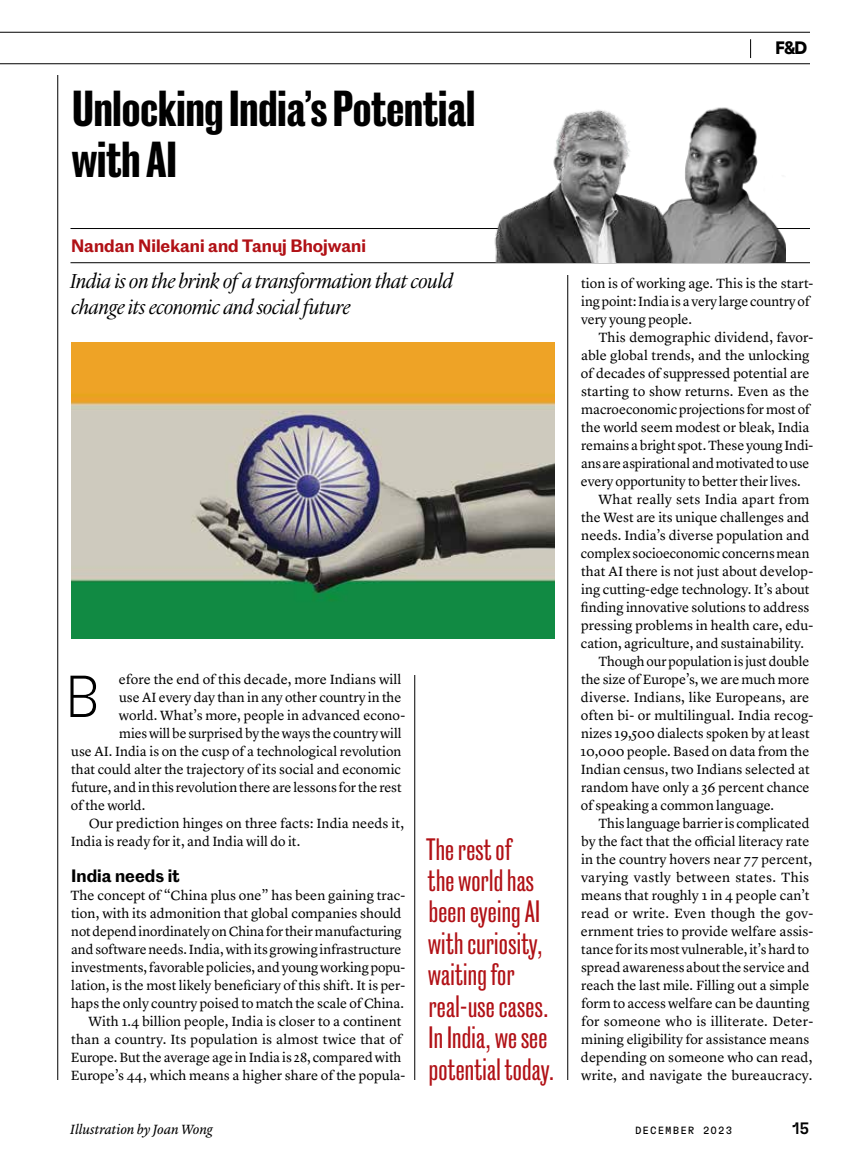
<style>
.page{position:relative;width:864px;height:1161px;background:#fff}
.page>*{position:absolute;margin:0;border:0;box-sizing:border-box;transform-origin:0 0}
.t1{font:100 59.1px "GT Flexa Mono";color:#000}
.t2{font:700 46.5px/51px "Caslon Doric Condensed";color:#000}
.t3{font:500 28.5px/31.5px "Caslon Doric Condensed";letter-spacing:.01em;color:#b11116}
.t4{font:italic 300 21px/26.2px "Lyon Display";color:#000}
.t5{font:700 18px "GT Flexa";color:#000}
.t6{font:600 16.5px "Caslon Doric";color:#b11116}
.t7{font:600 16.5px "Caslon Doric";color:#000}
.t8{font:500 16.5px "GT Flexa";color:#000}
.t9{font:13.8px/18px "Lyon Text";color:#000;text-align:right}
.t10{font:13.8px "Lyon Text";letter-spacing:.02em;color:#000}
.t11{font:italic 13.8px "Lyon Text";letter-spacing:-.005em;color:#000}
.t12{font:10.5px "GT Flexa Mono";letter-spacing:.1em;color:#000}
</style>
<div class="page">
<svg style="left:750px;top:39px;width:1px;height:19px"></svg>
<hr style="left:0;top:32px;width:810px;height:1px;background:#000">
<hr style="left:0;top:63px;width:810px;height:1px;background:#000">
<hr style="left:567px;top:276px;width:1px;height:804px;background:#000">
<hr style="left:414px;top:675px;width:1px;height:405px;background:#000">
<hr style="left:70px;top:228px;width:740px;height:1px;background:#000">
<hr style="left:70px;top:262px;width:740px;height:1px;background:#000">
<img style="left:692px;top:107px;width:94px;height:156px">
<img style="left:71px;top:342px;width:484px;height:297px">
<img style="left:488px;top:110px;width:204px;height:153px">
<hr style="left:57px;top:75px;width:1px;height:1005px;background:#000">
<h2 class="t2" style="left:72px;top:81px;width:405px">Unlocking India’s Potential with AI</h2>
<p class="t6" style="left:71px;top:233px;width:297px">Nandan Nilekani and Tanuj Bhojwani</p>
<h3 class="t4" style="left:70px;top:267px;width:384px">India is on the brink of a transformation that could change its economic and social future</h3>
<h1 class="t1" style="left:64px;top:661px;width:38px">B</h1>
<p class="t9" style="left:119px;top:669px;width:284px">efore the end of this decade, more Indians will</p>
<p class="t9" style="left:119px;top:687px;width:284px">use AI every day than in any other country in the</p>
<p class="t9" style="left:119px;top:705px;width:288px">world. What’s more, people in advanced econo-</p>
<p class="t9" style="left:119px;top:723px;width:284px">mies will be surprised by the ways the country will</p>
<p class="t9" style="left:71px;top:741px;width:332px">use AI. India is on the cusp of a technological revolution</p>
<p class="t9" style="left:71px;top:759px;width:331px">that could alter the trajectory of its social and economic</p>
<p class="t9" style="left:71px;top:777px;width:332px">future, and in this revolution there are lessons for the rest</p>
<p class="t9" style="left:71px;top:795px;width:76px">of the world.</p>
<p class="t9" style="left:89px;top:813px;width:317px">Our prediction hinges on three facts: India needs it,</p>
<p class="t9" style="left:71px;top:831px;width:231px">India is ready for it, and India will do it.</p>
<p class="t7" style="left:71px;top:863px;width:110px">India needs it</p>
<p class="t9" style="left:70px;top:885px;width:336px">The concept of “China plus one” has been gaining trac&shy;tion, with its admonition that global companies should not depend inordinately on China for their manufacturing and software needs. India, with its growing infrastructure investments, favorable policies, and young working popu&shy;lation, is the most likely beneficiary of this shift. It is per&shy;haps the only country poised to match the scale of China.<br>With 1.4 billion people, India is closer to a continent than a country. Its population is almost twice that of Europe. But the average age in India is 28, compared with Europe’s 44, which means a higher share of the popula-</p>
<p class="t11" style="left:70px;top:1119px;width:144px">Illustration by Joan Wong</p>
<h3 class="t3" style="left:426px;top:832px;width:130px">The rest of<br>the world has been eyeing AI with curiosity, waiting for real-use cases.<br>In India, we see potential today.</h3>
<h3 class="t5" style="left:775px;top:37px;width:33px">F&amp;D</h3>
<p class="t9" style="left:581px;top:273px;width:234px;text-align:left">tion is of working age. This is the start&shy;ing point: India is a very large country of very young people.</p>
<p class="t9" style="left:598px;top:327px;width:216px">This demographic dividend, favor-</p>
<p class="t9" style="left:581px;top:345px;width:230px">able global trends, and the unlocking</p>
<p class="t9" style="left:581px;top:363px;width:230px">of decades of suppressed potential are</p>
<p class="t9" style="left:581px;top:381px;width:230px">starting to show returns. Even as the</p>
<p class="t9" style="left:581px;top:399px;width:230px">macroeconomic projections for most of</p>
<p class="t9" style="left:581px;top:417px;width:230px">the world seem modest or bleak, India</p>
<p class="t9" style="left:581px;top:435px;width:233px">remains a bright spot. These young Indi-</p>
<p class="t9" style="left:581px;top:453px;width:230px">ans are aspirational and motivated to use</p>
<p class="t9" style="left:581px;top:471px;width:221px">every opportunity to better their lives.</p>
<p class="t9" style="left:599px;top:489px;width:212px">What really sets India apart from</p>
<p class="t9" style="left:581px;top:507px;width:230px">the West are its unique challenges and</p>
<p class="t9" style="left:581px;top:525px;width:230px">needs. India’s diverse population and</p>
<p class="t9" style="left:581px;top:543px;width:230px">complex socioeconomic concerns mean</p>
<p class="t9" style="left:581px;top:561px;width:234px">that AI there is not just about develop-</p>
<p class="t9" style="left:581px;top:579px;width:230px">ing cutting-edge technology. It’s about</p>
<p class="t9" style="left:581px;top:597px;width:230px">finding innovative solutions to address</p>
<p class="t9" style="left:581px;top:615px;width:234px">pressing problems in health care, edu-</p>
<p class="t9" style="left:581px;top:633px;width:225px">cation, agriculture, and sustainability.</p>
<p class="t9" style="left:598px;top:651px;width:212px">Though our population is just double</p>
<p class="t9" style="left:581px;top:669px;width:230px">the size of Europe’s, we are much more</p>
<p class="t9" style="left:581px;top:687px;width:230px">diverse. Indians, like Europeans, are</p>
<p class="t9" style="left:581px;top:705px;width:234px">often bi- or multilingual. India recog-</p>
<p class="t9" style="left:581px;top:723px;width:230px">nizes 19,500 dialects spoken by at least</p>
<p class="t9" style="left:580px;top:741px;width:230px">10,000 people. Based on data from the</p>
<p class="t9" style="left:581px;top:759px;width:230px">Indian census, two Indians selected at</p>
<p class="t9" style="left:581px;top:777px;width:230px">random have only a 36 percent chance</p>
<p class="t9" style="left:581px;top:795px;width:195px">of speaking a common language.</p>
<p class="t9" style="left:598px;top:813px;width:213px">This language barrier is complicated</p>
<p class="t9" style="left:581px;top:831px;width:230px">by the fact that the official literacy rate</p>
<p class="t9" style="left:581px;top:849px;width:233px">in the country hovers near 77 percent,</p>
<p class="t10" style="left:581px;top:867px;width:230px">varying vastly between states. This</p>
<p class="t9" style="left:581px;top:885px;width:230px">means that roughly 1 in 4 people can’t</p>
<p class="t10" style="left:581px;top:903px;width:234px">read or write. Even though the gov-</p>
<p class="t9" style="left:581px;top:921px;width:234px">ernment tries to provide welfare assis-</p>
<p class="t9" style="left:581px;top:939px;width:230px">tance for its most vulnerable, it’s hard to</p>
<p class="t9" style="left:581px;top:957px;width:230px">spread awareness about the service and</p>
<p class="t9" style="left:581px;top:975px;width:230px">reach the last mile. Filling out a simple</p>
<p class="t9" style="left:581px;top:993px;width:230px">form to access welfare can be daunting</p>
<p class="t9" style="left:581px;top:1011px;width:233px">for someone who is illiterate. Deter-</p>
<p class="t9" style="left:581px;top:1029px;width:229px">mining eligibility for assistance means</p>
<p class="t9" style="left:581px;top:1047px;width:233px">depending on someone who can read,</p>
<p class="t9" style="left:581px;top:1065px;width:233px">write, and navigate the bureaucracy.</p>
<p class="t12" style="left:635px;top:1124px;width:99px">DECEMBER 2023</p>
<p class="t8" style="left:792px;top:1118px;width:18px">15</p>
</div>
